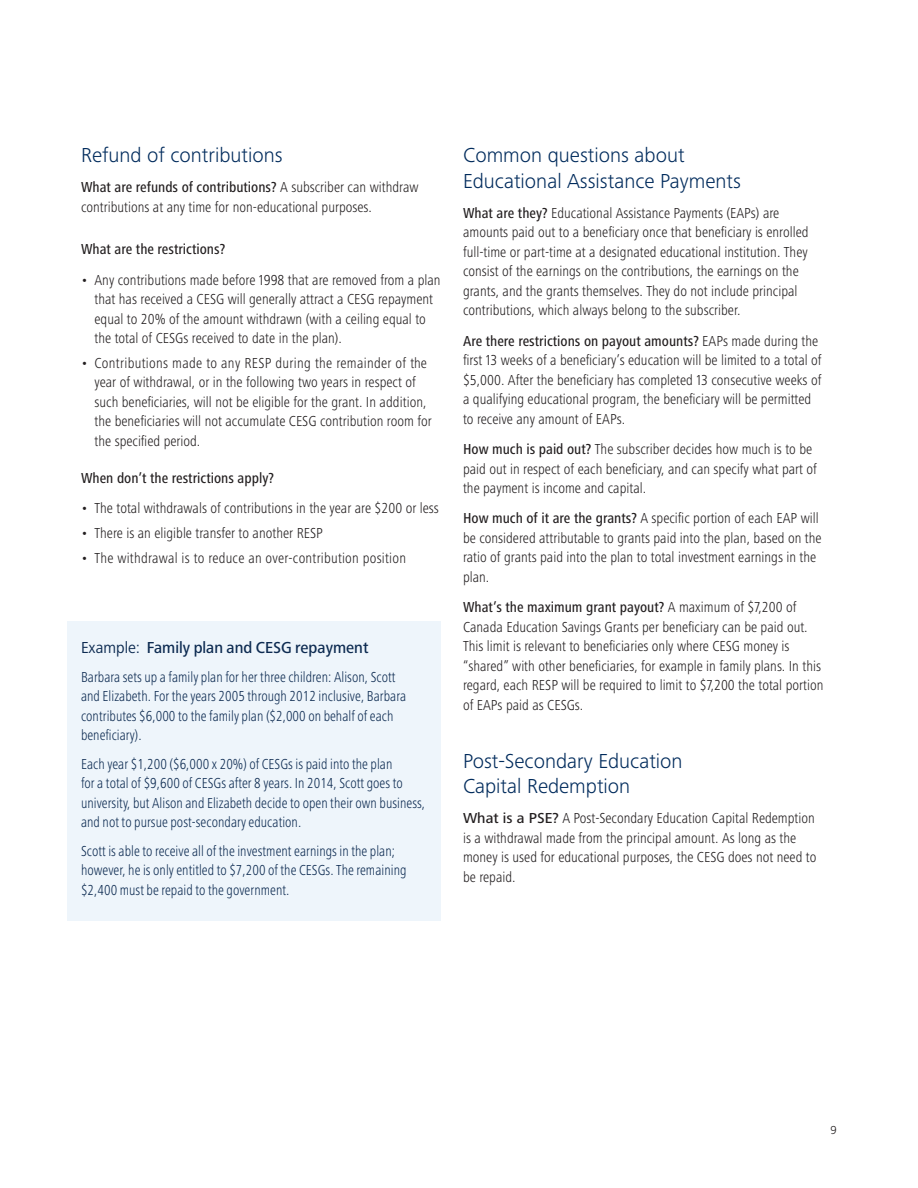
<style>
.page{position:relative;width:918px;height:1188px;background:#fff}
.page>*{position:absolute;margin:0;border:0;box-sizing:border-box;transform-origin:0 0}
.t1{font:300 21px/25.5px "Frutiger Next Pro";color:#002b5c}
.t2{font:500 16.5px "Frutiger Next Pro";color:#0d2b51;scale:.95 1}
.t3{font:300 condensed 15px/19.5px "Frutiger Next Pro";color:#231f20}
.t4{font:300 condensed 15px/19.5px "Frutiger Next Pro";letter-spacing:.005em;color:#0d2b51;scale:.95 1}
.t5{font:500 condensed 15px "Frutiger Next Pro";color:#231f20}
.t6{font:300 12px "Frutiger Next Pro";color:#231f20}
.s1{font-weight:500}
.s2{font-weight:400}
.s3{font-weight:500;font-stretch:normal}
</style>
<div class="page">
<div style="left:68px;top:621px;width:373px;height:300px;background:#eef5fb"></div>
<h1 class="t1" style="left:81px;top:142px;width:203px">Refund of contributions</h1>
<p class="t3" style="left:81px;top:178px;width:339px"><span class="s1">What are refunds of contributions?</span> A subscriber can withdraw contributions at any time for non-educational purposes.</p>
<p class="t5" style="left:81px;top:241px;width:146px">What are the restrictions?</p>
<p class="t3" style="left:94px;top:270px;width:348px;text-indent:-14px">• Any contributions made before 1998 that are removed from a plan that has received a CESG will generally attract a CESG repayment equal to 20% of the amount withdrawn (with a ceiling equal to the total of CESGs received to date in the plan).</p>
<p class="t3" style="left:94px;top:353px;width:339px;text-indent:-14px">• Contributions made to any RESP during the remainder of the year of withdrawal, or in the following two years in respect of such beneficiaries, will not be eligible for the grant. In addition, the beneficiaries will not accumulate CESG contribution room for the specified period.</p>
<p class="t5" style="left:81px;top:469px;width:194px">When don’t the restrictions apply?</p>
<p class="t3" style="left:81px;top:498px;width:359px">• The total withdrawals of contributions in the year are $200 or less</p>
<p class="t3" style="left:81px;top:523px;width:243px">• There is an eligible transfer to another RESP</p>
<p class="t3" style="left:81px;top:548px;width:327px">• The withdrawal is to reduce an over-contribution position</p>
<p class="t2" style="left:81px;top:638px;width:304px"><span class="s2">Example:</span> Family plan and CESG repayment</p>
<p class="t4" style="left:81px;top:667px;width:344px">Barbara sets up a family plan for her three children: Alison, Scott and Elizabeth. For the years 2005 through 2012 inclusive, Barbara contributes $6,000 to the family plan ($2,000 on behalf of each beneficiary).</p>
<p class="t4" style="left:81px;top:754px;width:364px">Each year $1,200 ($6,000 x 20%) of CESGs is paid into the plan<br>for a total of $9,600 of CESGs after 8 years. In 2014, Scott goes to university, but Alison and Elizabeth decide to open their own business, and not to pursue post-secondary education.</p>
<p class="t4" style="left:81px;top:841px;width:344px">Scott is able to receive all of the investment earnings in the plan; however, he is only entitled to $7,200 of the CESGs. The remaining $2,400 must be repaid to the government.</p>
<h1 class="t1" style="left:463px;top:142px;width:279px">Common questions about<br>Educational Assistance Payments</h1>
<p class="t3" style="left:463px;top:203px;width:347px"><span class="s1">What are they?</span> Educational Assistance Payments (EAPs) are amounts paid out to a beneficiary once that beneficiary is enrolled full-time or part-time at a designated educational institution. They consist of the earnings on the contributions, the earnings on the grants, and the grants themselves. They do not include principal contributions, which always belong to the subscriber.</p>
<p class="t3" style="left:463px;top:331px;width:360px"><span class="s1">Are there restrictions on payout amounts?</span> EAPs made during the first 13 weeks of a beneficiary’s education will be limited to a total of $5,000. After the beneficiary has completed 13 consecutive weeks of a qualifying educational program, the beneficiary will be permitted to receive any amount of EAPs.</p>
<p class="t3" style="left:463px;top:439px;width:355px"><span class="s1">How much is paid out?</span> The subscriber decides how much is to be paid out in respect of each beneficiary, and can specify what part of the payment is income and capital.</p>
<p class="t3" style="left:463px;top:509px;width:360px"><span class="s1">How much of it are the grants?</span> A specific portion of each EAP will be considered attributable to grants paid into the plan, based on the ratio of grants paid into the plan to total investment earnings in the plan.</p>
<p class="t3" style="left:463px;top:597px;width:362px"><span class="s1">What’s the maximum grant payout?</span> A maximum of $7,200 of Canada Education Savings Grants per beneficiary can be paid out.<br>This limit is relevant to beneficiaries only where CESG money is “shared” with other beneficiaries, for example in family plans. In this regard, each RESP will be required to limit to $7,200 the total portion of EAPs paid as CESGs.</p>
<h1 class="t1" style="left:463px;top:748px;width:221px">Post-Secondary Education<br>Capital Redemption</h1>
<p class="t3" style="left:463px;top:809px;width:355px"><span class="s3">What is a PSE?</span> A Post-Secondary Education Capital Redemption is a withdrawal made from the principal amount. As long as the money is used for educational purposes, the CESG does not need to be repaid.</p>
<p class="t6" style="left:831px;top:1123px;width:8px">9</p>
</div>
